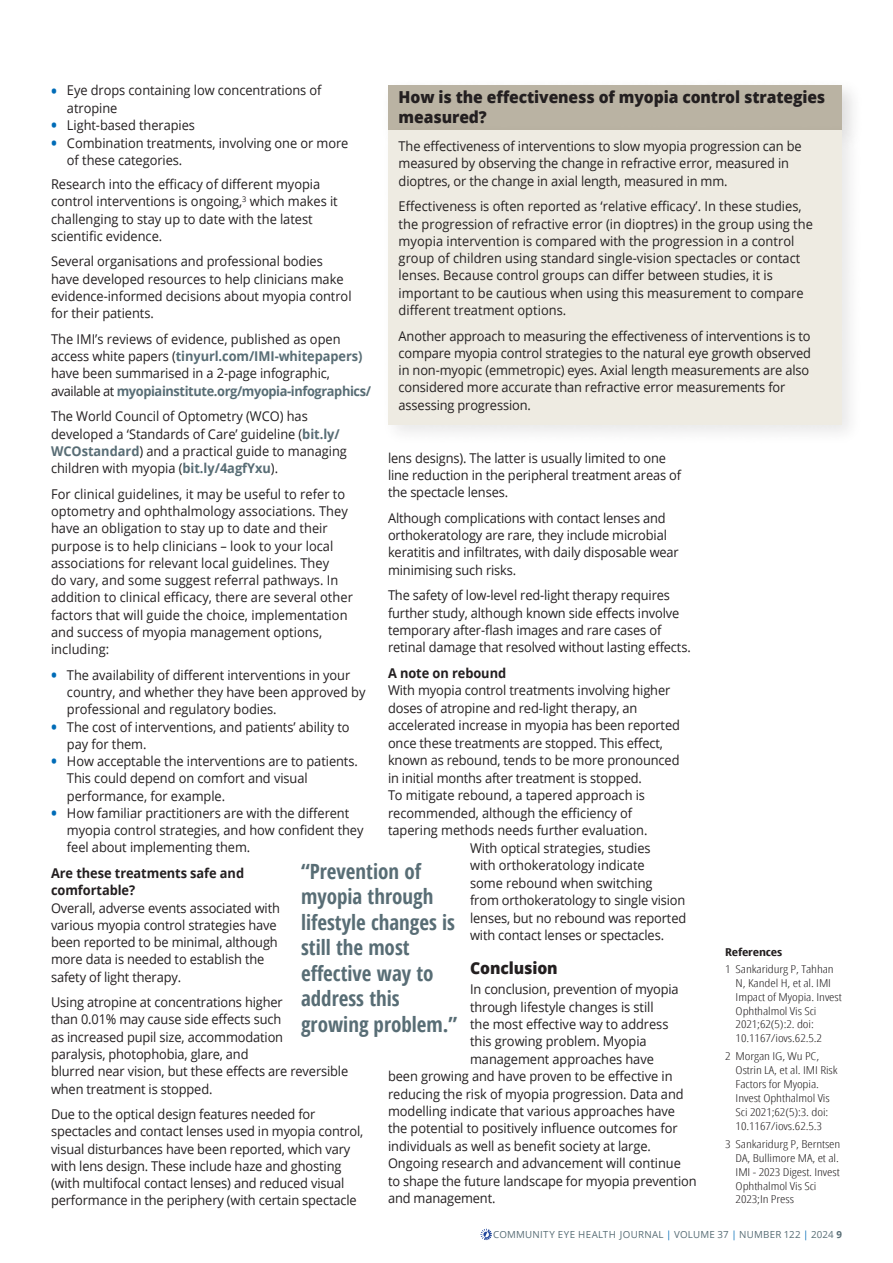
<style>
.page{position:relative;width:893px;height:1263px;background:#fff}
.page>*{position:absolute;margin:0;border:0;box-sizing:border-box;transform-origin:0 0}
.t1{font:700 condensed 21px/25.5px "Open Sans";color:#586d75}
.t2{font:800 16.5px/19.5px "Open Sans";letter-spacing:-.005em;color:#231f20;scale:.95 1}
.t3{font:13.5px/17.2px "Open Sans";letter-spacing:-.005em;color:#231f20;scale:.95 1}
.t4{font:700 13.5px/17.2px "Open Sans";letter-spacing:-.005em;color:#231f20;scale:.95 1}
.t5{font:300 condensed 10.8px/14px "Open Sans";letter-spacing:-.005em;color:#231f20;scale:1.27 1}
.t6{font:700 condensed 10.8px "Open Sans";letter-spacing:-.01em;color:#231f20;scale:1.27 1}
.t7{font:9.75px "Open Sans";letter-spacing:.025em;color:#586d75}
.s1{font-weight:700;font-size:16.5px;color:#006cb7}
.s2{font-weight:700;color:#586d75}
.s3{color:#006cb7}
.s4{font-weight:700}
</style>
<div class="page">
<svg style="left:480px;top:1229px;width:12px;height:11px"></svg>
<div style="left:388px;top:85px;width:454px;height:45px;background:#bab3a3"></div>
<div style="left:380px;top:122px;width:484px;height:324px;background:#231f20;opacity:.1"></div>
<div style="left:388px;top:130px;width:454px;height:295px;background:#eeebe2"></div>
<p class="t3" style="left:67px;top:81px;width:270px;text-indent:-16px"><span class="s1">•</span> Eye drops containing low concentrations of atropine</p>
<p class="t3" style="left:51px;top:116px;width:153px"><span class="s1">•</span> Light-based therapies</p>
<p class="t3" style="left:67px;top:134px;width:298px;text-indent:-16px"><span class="s1">•</span> Combination treatments, involving one or more of these categories.</p>
<p class="t3" style="left:51px;top:175px;width:303px">Research into the efficacy of different myopia control interventions is ongoing,<sup>3</sup> which makes it challenging to stay up to date with the latest scientific evidence.</p>
<p class="t3" style="left:51px;top:253px;width:318px">Several organisations and professional bodies have developed resources to help clinicians make evidence-informed decisions about myopia control for their patients.</p>
<p class="t3" style="left:51px;top:330px;width:338px">The IMI’s reviews of evidence, published as open access white papers (<span class="s2">tinyurl.com/IMI-whitepapers) </span>have been summarised in a 2-page infographic, available at <span class="s2">myopiainstitute.org/myopia-infographics/</span></p>
<p class="t3" style="left:51px;top:407px;width:313px">The World Council of Optometry (WCO) has developed a ‘Standards of Care’ guideline (<span class="s2">bit.ly/ WCOstandard</span>) and a practical guide to managing children with myopia (<span class="s2">bit.ly/4agfYxu</span>).</p>
<p class="t3" style="left:51px;top:485px;width:319px">For clinical guidelines, it may be useful to refer to optometry and ophthalmology associations. They have an obligation to stay up to date and their purpose is to help clinicians – look to your local associations for relevant local guidelines. They<br>do vary, and some suggest referral pathways. In addition to clinical efficacy, there are several other factors that will guide the choice, implementation and success of myopia management options, including:</p>
<p class="t3" style="left:67px;top:666px;width:316px;text-indent:-16px"><span class="s1">•</span> The availability of different interventions in your country, and whether they have been approved by professional and regulatory bodies.</p>
<p class="t3" style="left:67px;top:718px;width:299px;text-indent:-16px"><span class="s1">•</span> The cost of interventions, and patients’ ability to pay for them.</p>
<p class="t3" style="left:67px;top:752px;width:308px;text-indent:-16px"><span class="s1">•</span> How acceptable the interventions are to patients.<br>This could depend on comfort and visual performance, for example.</p>
<p class="t3" style="left:67px;top:804px;width:314px;text-indent:-16px"><span class="s1">•</span> How familiar practitioners are with the different myopia control strategies, and how confident they feel about implementing them.</p>
<p class="t4" style="left:51px;top:864px;width:205px">Are these treatments safe and comfortable?</p>
<p class="t3" style="left:51px;top:899px;width:242px">Overall, adverse events associated with various myopia control strategies have been reported to be minimal, although more data is needed to establish the safety of light therapy.</p>
<p class="t3" style="left:51px;top:993px;width:314px">Using atropine at concentrations higher<br>than 0.01% may cause side effects such<br>as increased pupil size, accommodation<br>paralysis, photophobia, glare, and<br>blurred near vision, but these effects are reversible when treatment is stopped.</p>
<p class="t3" style="left:51px;top:1105px;width:330px">Due to the optical design features needed for spectacles and contact lenses used in myopia control, visual disturbances have been reported, which vary with lens design. These include haze and ghosting (with multifocal contact lenses) and reduced visual performance in the periphery (with certain spectacle</p>
<p class="t2" style="left:399px;top:87px;width:451px">How is the effectiveness of myopia control strategies measured?</p>
<p class="t3" style="left:399px;top:137px;width:426px">The effectiveness of interventions to slow myopia progression can be measured by observing the change in refractive error, measured in dioptres, or the change in axial length, measured in mm.</p>
<p class="t3" style="left:399px;top:197px;width:437px">Effectiveness is often reported as ‘relative efficacy’. In these studies, the progression of refractive error (in dioptres) in the group using the myopia intervention is compared with the progression in a control group of children using standard single-vision spectacles or contact lenses. Because control groups can differ between studies, it is important to be cautious when using this measurement to compare different treatment options.</p>
<p class="t3" style="left:399px;top:327px;width:436px">Another approach to measuring the effectiveness of interventions is to compare myopia control strategies to the natural eye growth observed in non-myopic (emmetropic) eyes. Axial length measurements are also considered more accurate than refractive error measurements for assessing progression.</p>
<p class="t3" style="left:388px;top:449px;width:310px">lens designs). The latter is usually limited to one line reduction in the peripheral treatment areas of the spectacle lenses.</p>
<p class="t3" style="left:388px;top:509px;width:308px">Although complications with contact lenses and orthokeratology are rare, they include microbial keratitis and infiltrates, with daily disposable wear minimising such risks.</p>
<p class="t3" style="left:388px;top:586px;width:320px">The safety of low-level red-light therapy requires further study, although known side effects involve temporary after-flash images and rare cases of retinal damage that resolved without lasting effects.</p>
<p class="t4" style="left:388px;top:664px;width:126px">A note on rebound</p>
<p class="t3" style="left:388px;top:681px;width:299px">With myopia control treatments involving higher</p>
<p class="t3" style="left:388px;top:699px;width:264px">doses of atropine and red-light therapy, an</p>
<p class="t3" style="left:388px;top:716px;width:309px">accelerated increase in myopia has been reported</p>
<p class="t3" style="left:388px;top:734px;width:291px">once these treatments are stopped. This effect,</p>
<p class="t3" style="left:388px;top:751px;width:308px">known as rebound, tends to be more pronounced</p>
<p class="t3" style="left:388px;top:769px;width:269px">in initial months after treatment is stopped.</p>
<p class="t3" style="left:388px;top:786px;width:272px">To mitigate rebound, a tapered approach is</p>
<p class="t3" style="left:388px;top:804px;width:259px">recommended, although the efficiency of</p>
<p class="t3" style="left:388px;top:821px;width:275px">tapering methods needs further evaluation.</p>
<p class="t3" style="left:470px;top:839px;width:192px">With optical strategies, studies</p>
<p class="t3" style="left:470px;top:856px;width:185px">with orthokeratology indicate</p>
<p class="t3" style="left:470px;top:874px;width:194px">some rebound when switching</p>
<p class="t3" style="left:470px;top:891px;width:228px">from orthokeratology to single vision</p>
<p class="t3" style="left:470px;top:909px;width:229px">lenses, but no rebound was reported</p>
<p class="t3" style="left:470px;top:926px;width:206px">with contact lenses or spectacles.</p>
<p class="t2" style="left:470px;top:957px;width:94px">Conclusion</p>
<p class="t3" style="left:470px;top:980px;width:221px">In conclusion, prevention of myopia</p>
<p class="t3" style="left:470px;top:998px;width:195px">through lifestyle changes is still</p>
<p class="t3" style="left:470px;top:1015px;width:210px">the most effective way to address</p>
<p class="t3" style="left:470px;top:1032px;width:187px">this growing problem. Myopia</p>
<p class="t3" style="left:470px;top:1050px;width:195px">management approaches have</p>
<p class="t3" style="left:388px;top:1067px;width:301px">been growing and have proven to be effective in</p>
<p class="t3" style="left:388px;top:1085px;width:313px">reducing the risk of myopia progression. Data and</p>
<p class="t3" style="left:388px;top:1102px;width:304px">modelling indicate that various approaches have</p>
<p class="t3" style="left:388px;top:1119px;width:306px">the potential to positively influence outcomes for</p>
<p class="t3" style="left:388px;top:1137px;width:278px">individuals as well as benefit society at large.</p>
<p class="t3" style="left:388px;top:1154px;width:310px">Ongoing research and advancement will continue</p>
<p class="t3" style="left:388px;top:1172px;width:326px">to shape the future landscape for myopia prevention</p>
<p class="t3" style="left:388px;top:1189px;width:115px">and management.</p>
<h1 class="t1" style="left:301px;top:858px;width:158px">“Prevention of myopia through lifestyle changes is still the most effective way to address this growing problem.”</h1>
<p class="t6" style="left:725px;top:944px;width:47px">References</p>
<p class="t5" style="left:736px;top:962px;width:85px;text-indent:-11px">1 Sankaridurg P, Tahhan<br>N, Kandel H, et al. IMI<br>Impact of Myopia. Invest<br>Ophthalmol Vis Sci<br>2021;62(5):2. doi:<br>10.1167/iovs.62.5.2</p>
<p class="t5" style="left:736px;top:1049px;width:82px;text-indent:-11px">2 Morgan IG, Wu PC,<br>Ostrin LA, et al. IMI Risk<br>Factors for Myopia.<br>Invest Ophthalmol Vis<br>Sci 2021;62(5):3. doi:<br>10.1167/iovs.62.5.3</p>
<p class="t5" style="left:736px;top:1137px;width:84px;text-indent:-11px">3 Sankaridurg P, Berntsen<br>DA, Bullimore MA, et al.<br>IMI - 2023 Digest. Invest<br>Ophthalmol Vis Sci<br>2023;In Press</p>
<p class="t7" style="left:493px;top:1228px;width:350px">COMMUNITY EYE HEALTH JOURNAL <span class="s3">|</span> VOLUME 37 <span class="s3">|</span> NUMBER 122 <span class="s3">|</span> 2024 <span class="s4">9</span></p>
</div>
